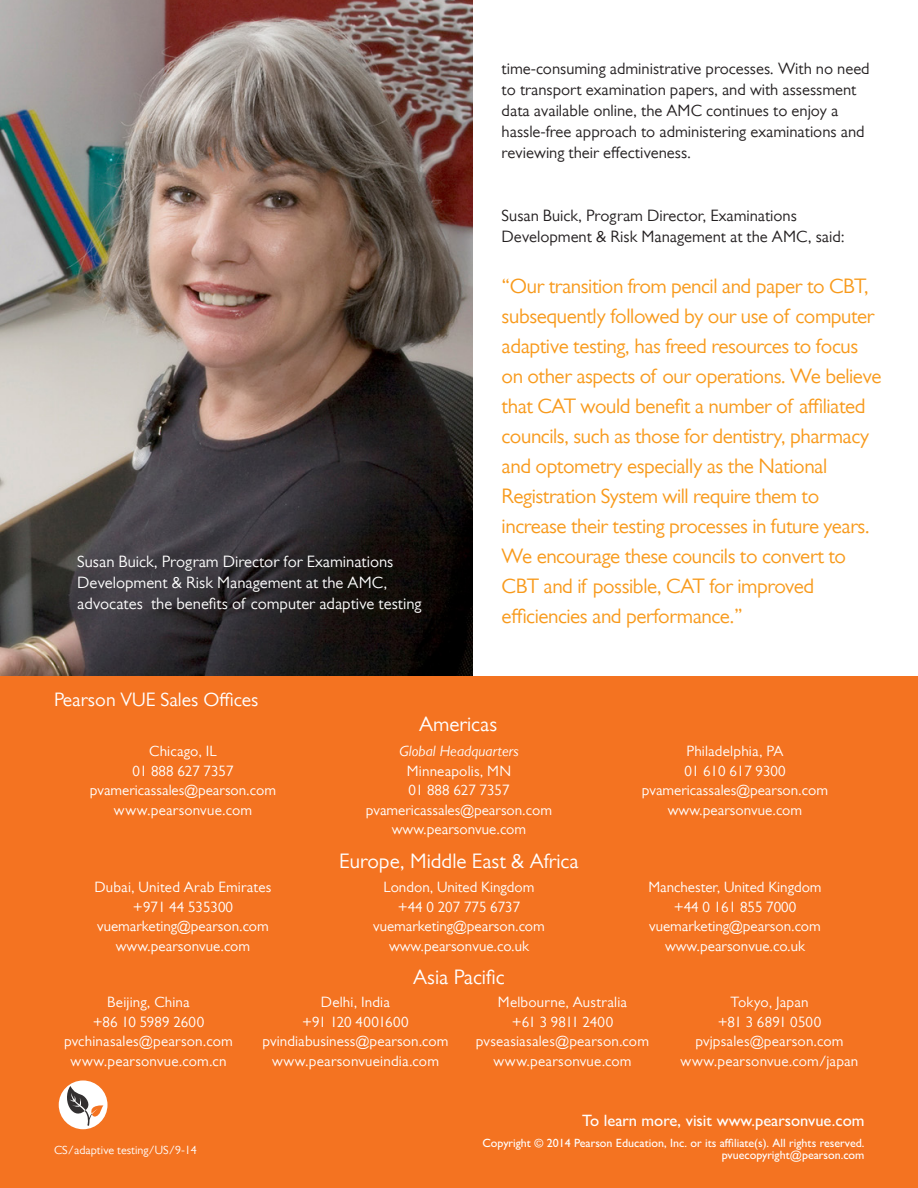
<style>
.page{position:relative;width:918px;height:1188px;background:#fff}
.page>*{position:absolute;margin:0;border:0;box-sizing:border-box;transform-origin:0 0}
.t1{font:21px/30px "Gill Sans MT Pro";letter-spacing:-.02em;color:#f89a1c}
.Body_Copy{font:21px "Gill Sans MT Pro";color:#fff}
.Body_Copy-2{font:19.5px "Gill Sans MT Pro";color:#fff}
.t2{font:16.5px/21px "Gill Sans MT Pro";color:#231f20}
.t3{font:16.5px/21px "Gill Sans MT Pro";color:#fff}
.Body_Copy-3{font:500 16.5px "Gill Sans MT Pro";color:#fff}
.Body_Copy-4{font:15px/19.5px "Gill Sans MT Pro";color:#fff;text-align:center}
.Body_Copy_copy{font:15px/19.5px "Gill Sans MT Pro";letter-spacing:.015em;color:#fff;text-align:center}
.Body_Copy-5{font:500 12px/12px "Gill Sans MT Pro";color:#fff;text-align:right}
.Body_Copy-6{font:12px "Gill Sans MT Pro";color:#fff}
.s1{font-style:italic}
</style>
<div class="page">
<img style="left:0;top:0;width:472px;height:676px">
<div style="left:0;top:676px;width:918px;height:512px;background:#f47321"></div>
<svg style="left:57px;top:1078px;width:53px;height:53px"></svg>
<div style="left:55px;top:1076px;width:57px;height:57px;border:4px solid #f47321;border-radius:50%"></div>
<svg style="left:65px;top:1086px;width:38px;height:40px;background:#cdc1ba"></svg>
<p class="t3" style="left:77px;top:551px;width:346px">Susan Buick, Program Director for Examinations<br>Development &amp; Risk Management at the AMC, advocates the benefits of computer adaptive testing</p>
<p class="Body_Copy-2" style="left:54px;top:688px;width:206px">Pearson VUE Sales Offices</p>
<p class="t2" style="left:502px;top:57px;width:370px">time-consuming administrative processes. With no need to transport examination papers, and with assessment data available online, the AMC continues to enjoy a hassle-free approach to administering examinations and reviewing their effectiveness.</p>
<p class="t2" style="left:502px;top:204px;width:297px">Susan Buick, Program Director, Examinations</p>
<p class="t2" style="left:502px;top:225px;width:345px">Development &amp; Risk Management at the AMC, said:</p>
<p class="t1" style="left:502px;top:270px;width:381px">“Our transition from pencil and paper to CBT, subsequently followed by our use of computer adaptive testing, has freed resources to focus on other aspects of our operations. We believe that CAT would benefit a number of affiliated councils, such as those for dentistry, pharmacy and optometry especially as the National Registration System will require them to increase their testing processes in future years.<br>We encourage these councils to convert to CBT and if possible, CAT for improved efficiencies and performance.”</p>
<p class="Body_Copy_copy" style="left:149px;top:741px;width:69px">Chicago, IL</p>
<p class="Body_Copy-4" style="left:90px;top:761px;width:188px">01 888 627 7357 pvamericassales@pearson.com www.pearsonvue.com</p>
<p class="Body_Copy_copy" style="left:94px;top:877px;width:179px">Dubai, United Arab Emirates</p>
<p class="Body_Copy-4" style="left:97px;top:897px;width:173px">+971 44 535300 vuemarketing@pearson.com www.pearsonvue.com</p>
<p class="Body_Copy" style="left:419px;top:712px;width:80px">Americas</p>
<p class="Body_Copy-4" style="left:366px;top:741px;width:188px"><span class="s1">Global Headquarters<br></span>Minneapolis, MN<br>01 888 627 7357 pvamericassales@pearson.com www.pearsonvue.com</p>
<p class="Body_Copy_copy" style="left:686px;top:741px;width:99px">Philadelphia, PA</p>
<p class="Body_Copy-4" style="left:642px;top:761px;width:188px">01 610 617 9300 pvamericassales@pearson.com www.pearsonvue.com</p>
<p class="Body_Copy" style="left:339px;top:849px;width:241px">Europe, Middle East &amp; Africa</p>
<p class="Body_Copy-4" style="left:373px;top:877px;width:173px">London, United Kingdom +44 0 207 775 6737 vuemarketing@pearson.com www.pearsonvue.co.uk</p>
<p class="Body_Copy-4" style="left:648px;top:877px;width:175px">Manchester, United Kingdom +44 0 161 855 7000 vuemarketing@pearson.com www.pearsonvue.co.uk</p>
<p class="Body_Copy" style="left:413px;top:965px;width:93px">Asia Pacific</p>
<p class="Body_Copy_copy" style="left:107px;top:992px;width:84px">Beijing, China</p>
<p class="Body_Copy-4" style="left:64px;top:1012px;width:170px">+86 10 5989 2600 pvchinasales@pearson.com www.pearsonvue.com.cn</p>
<p class="Body_Copy-6" style="left:54px;top:1143px;width:144px">CS/adaptive testing/US/9-14</p>
<p class="Body_Copy-4" style="left:263px;top:992px;width:187px">Delhi, India<br>+91 120 4001600 pvindiabusiness@pearson.com www.pearsonvueindia.com</p>
<p class="Body_Copy_copy" style="left:476px;top:992px;width:175px">Melbourne, Australia<br>+61 3 9811 2400 pvseasiasales@pearson.com www.pearsonvue.com</p>
<p class="Body_Copy_copy" style="left:730px;top:992px;width:80px">Tokyo, Japan</p>
<p class="Body_Copy-4" style="left:681px;top:1012px;width:179px">+81 3 6891 0500 pvjpsales@pearson.com www.pearsonvue.com/japan</p>
<p class="Body_Copy-3" style="left:582px;top:1111px;width:284px">To learn more, visit www.pearsonvue.com</p>
<p class="Body_Copy-5" style="left:482px;top:1137px;width:384px">Copyright © 2014 Pearson Education, Inc. or its affiliate(s). All rights reserved. pvuecopyright@pearson.com</p>
</div>
